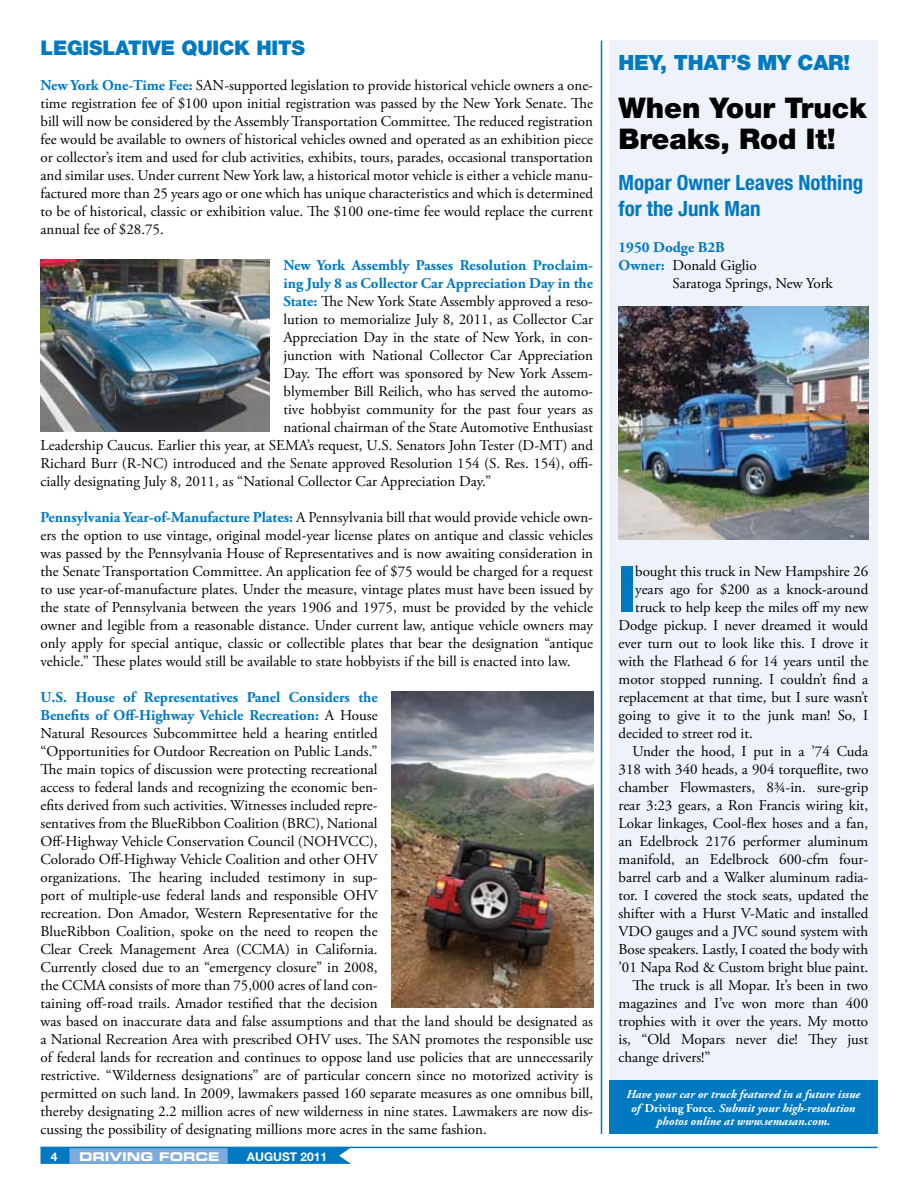
<style>
.page{position:relative;width:918px;height:1188px;background:#fff}
.page>*{position:absolute;margin:0;border:0;box-sizing:border-box;transform-origin:0 0}
.t1{font:900 condensed 64.05px "Helvetica Neue LT Std";color:#0079c1}
.t2{font:900 28.5px/31.3px "Helvetica Neue LT Std";letter-spacing:-.005em;color:#000}
.t3{font:700 condensed 21px/25.2px "Helvetica Neue LT Std";color:#0079c1}
.t4{font:900 21px "Helvetica Neue LT Std";letter-spacing:-.01em;color:#0079c1}
.t5{font:900 20.25px "Helvetica Neue LT Std";letter-spacing:-.01em;color:#0079c1}
.t6{font:15px/18px "Adobe Garamond Pro";color:#000;text-align:justify}
.t7{font:700 15px "Adobe Garamond Pro";color:#0079c1}
.t8{font:italic 700 12px/13.5px "Adobe Garamond Pro";color:#fff;text-align:center}
.t9{font:12px "Eurostile LT Std Bold Ex 2";letter-spacing:-.005em;color:#fff}
.t10{font:700 12px "Helvetica Neue LT Std";color:#fff}
.s1{font-weight:700;color:#0079c1}
.s2{font-style:normal}
</style>
<div class="page">
<svg style="left:40px;top:1148px;width:313px;height:16px;background:#0f81c4"></svg>
<div style="left:69px;top:1148px;width:159px;height:16px;background:#7cacdc;border:2px solid #7cacdc"></div>
<hr style="left:40px;top:1147px;width:838px;height:1px;background:#0079c1">
<div style="left:609px;top:40px;width:269px;height:1071px;background:#eef2fa"></div>
<hr style="left:601px;top:40px;width:1px;height:1094px;background:#0079c1">
<div style="left:609px;top:1080px;width:269px;height:54px;background:#0079c1"></div>
<img style="left:619px;top:306px;width:249px;height:234px">
<img style="left:40px;top:260px;width:230px;height:172px">
<img style="left:391px;top:692px;width:203px;height:316px">
<h3 class="t5" style="left:40px;top:36px;width:266px">LEGISLATIVE QUICK HITS</h3>
<p class="t6" style="left:40px;top:77px;width:554px"><span class="s1">New York One-Time Fee:</span> SAN-supported legislation to provide historical vehicle owners a one&shy;time registration fee of $100 upon initial registration was passed by the New York Senate. The bill will now be considered by the Assembly Transportation Committee. The reduced registration fee would be available to owners of historical vehicles owned and operated as an exhibition piece or collector’s item and used for club activities, exhibits, tours, parades, occasional transportation and similar uses. Under current New York law, a historical motor vehicle is either a vehicle manu&shy;factured more than 25 years ago or one which has unique characteristics and which is determined to be of historical, classic or exhibition value. The $100 one-time fee would replace the current annual fee of $28.75.</p>
<p class="t7" style="left:284px;top:257px;width:311px">New York Assembly Passes Resolution Proclaim-</p>
<p class="t7" style="left:284px;top:275px;width:311px">ing July 8 as Collector Car Appreciation Day in the</p>
<p class="t6" style="left:284px;top:293px;width:311px"><span class="s1">State:</span> The New York State Assembly approved a reso-</p>
<p class="t6" style="left:284px;top:311px;width:311px">lution to memorialize July 8, 2011, as Collector Car</p>
<p class="t6" style="left:284px;top:329px;width:311px">Appreciation Day in the state of New York, in con-</p>
<p class="t6" style="left:284px;top:347px;width:311px">junction with National Collector Car Appreciation</p>
<p class="t6" style="left:284px;top:365px;width:311px">Day. The effort was sponsored by New York Assem-</p>
<p class="t6" style="left:284px;top:383px;width:311px">blymember Bill Reilich, who has served the automo-</p>
<p class="t6" style="left:284px;top:401px;width:311px">tive hobbyist community for the past four years as</p>
<p class="t6" style="left:284px;top:419px;width:311px">national chairman of the State Automotive Enthusiast</p>
<p class="t6" style="left:40px;top:437px;width:554px">Leadership Caucus. Earlier this year, at SEMA’s request, U.S. Senators John Tester (D-MT) and</p>
<p class="t6" style="left:40px;top:455px;width:554px">Richard Burr (R-NC) introduced and the Senate approved Resolution 154 (S. Res. 154), offi-</p>
<p class="t6" style="left:40px;top:473px;width:452px">cially designating July 8, 2011, as “National Collector Car Appreciation Day.”</p>
<p class="t6" style="left:40px;top:509px;width:554px"><span class="s1">Pennsylvania Year-of-Manufacture Plates:</span> A Pennsylvania bill that would provide vehicle own&shy;ers the option to use vintage, original model-year license plates on antique and classic vehicles was passed by the Pennsylvania House of Representatives and is now awaiting consideration in the Senate Transportation Committee. An application fee of $75 would be charged for a request to use year-of-manufacture plates. Under the measure, vintage plates must have been issued by the state of Pennsylvania between the years 1906 and 1975, must be provided by the vehicle owner and legible from a reasonable distance. Under current law, antique vehicle owners may only apply for special antique, classic or collectible plates that bear the designation “antique vehicle.” These plates would still be available to state hobbyists if the bill is enacted into law.</p>
<p class="t6" style="left:40px;top:689px;width:554px;text-align:left"><span class="s1">U.S. House of Representatives Panel Considers the<br>Benefits of Off-Highway Vehicle Recreation:</span> A House<br>Natural Resources Subcommittee held a hearing entitled<br>“Opportunities for Outdoor Recreation on Public Lands.”<br>The main topics of discussion were protecting recreational<br>access to federal lands and recognizing the economic ben-<br>efits derived from such activities. Witnesses included repre-<br>sentatives from the BlueRibbon Coalition (BRC), National<br>Off-Highway Vehicle Conservation Council (NOHVCC),<br>Colorado Off-Highway Vehicle Coalition and other OHV<br>organizations. The hearing included testimony in sup-<br>port of multiple-use federal lands and responsible OHV<br>recreation. Don Amador, Western Representative for the<br>BlueRibbon Coalition, spoke on the need to reopen the<br>Clear Creek Management Area (CCMA) in California.<br>Currently closed due to an “emergency closure” in 2008,<br>the CCMA consists of more than 75,000 acres of land con-<br>taining off-road trails. Amador testified that the decision<br>was based on inaccurate data and false assumptions and that the land should be designated as a National Recreation Area with prescribed OHV uses. The SAN promotes the responsible use of federal lands for recreation and continues to oppose land use policies that are unnecessarily restrictive. “Wilderness designations” are of particular concern since no motorized activity is permitted on such land. In 2009, lawmakers passed 160 separate measures as one omnibus bill, thereby designating 2.2 million acres of new wilderness in nine states. Lawmakers are now dis&shy;cussing the possibility of designating millions more acres in the same fashion.</p>
<p class="t10" style="left:51px;top:1149px;width:8px">4</p>
<p class="t9" style="left:79px;top:1148px;width:142px">DRIVING FORCE</p>
<p class="t10" style="left:247px;top:1149px;width:82px">AUGUST 2011</p>
<h3 class="t4" style="left:619px;top:49px;width:233px">HEY, THAT’S MY CAR!</h3>
<h2 class="t2" style="left:619px;top:92px;width:250px">When Your Truck<br>Breaks, Rod It!</h2>
<h3 class="t3" style="left:619px;top:170px;width:246px">Mopar Owner Leaves Nothing for the Junk Man</h3>
<p class="t7" style="left:619px;top:239px;width:108px">1950 Dodge B2B</p>
<p class="t6" style="left:619px;top:257px;width:140px"><span class="s1">Owner:</span> Donald Giglio</p>
<p class="t6" style="left:673px;top:275px;width:162px">Saratoga Springs, New York</p>
<h1 class="t1" style="left:619px;top:550px;width:18px">I</h1>
<p class="t6" style="left:635px;top:563px;width:235px">bought this truck in New Hampshire 26</p>
<p class="t6" style="left:635px;top:581px;width:235px">years ago for $200 as a knock-around</p>
<p class="t6" style="left:635px;top:599px;width:235px">truck to help keep the miles off my new</p>
<p class="t6" style="left:619px;top:617px;width:251px">Dodge pickup. I never dreamed it would</p>
<p class="t6" style="left:619px;top:635px;width:251px">ever turn out to look like this. I drove it</p>
<p class="t6" style="left:619px;top:653px;width:251px">with the Flathead 6 for 14 years until the</p>
<p class="t6" style="left:619px;top:671px;width:251px">motor stopped running. I couldn’t find a</p>
<p class="t6" style="left:619px;top:689px;width:251px">replacement at that time, but I sure wasn’t</p>
<p class="t6" style="left:619px;top:707px;width:251px">going to give it to the junk man! So, I</p>
<p class="t6" style="left:619px;top:725px;width:136px">decided to street rod it.</p>
<p class="t6" style="left:632px;top:743px;width:237px">Under the hood, I put in a ’74 Cuda</p>
<p class="t6" style="left:619px;top:761px;width:251px">318 with 340 heads, a 904 torqueflite, two</p>
<p class="t6" style="left:619px;top:779px;width:251px">chamber Flowmasters, 83/4-in. sure-grip</p>
<p class="t6" style="left:619px;top:797px;width:251px">rear 3:23 gears, a Ron Francis wiring kit,</p>
<p class="t6" style="left:619px;top:815px;width:251px">Lokar linkages, Cool-flex hoses and a fan,</p>
<p class="t6" style="left:619px;top:833px;width:251px">an Edelbrock 2176 performer aluminum</p>
<p class="t6" style="left:619px;top:851px;width:251px">manifold, an Edelbrock 600-cfm four-</p>
<p class="t6" style="left:619px;top:869px;width:251px">barrel carb and a Walker aluminum radia-</p>
<p class="t6" style="left:619px;top:887px;width:251px">tor. I covered the stock seats, updated the</p>
<p class="t6" style="left:619px;top:905px;width:251px">shifter with a Hurst V-Matic and installed</p>
<p class="t6" style="left:619px;top:923px;width:251px">VDO gauges and a JVC sound system with</p>
<p class="t6" style="left:619px;top:941px;width:251px">Bose speakers. Lastly, I coated the body with</p>
<p class="t6" style="left:619px;top:959px;width:251px">’01 Napa Rod &amp; Custom bright blue paint.</p>
<p class="t6" style="left:632px;top:977px;width:237px">The truck is all Mopar. It’s been in two</p>
<p class="t6" style="left:619px;top:995px;width:251px">magazines and I’ve won more than 400</p>
<p class="t6" style="left:619px;top:1013px;width:251px">trophies with it over the years. My motto</p>
<p class="t6" style="left:619px;top:1031px;width:251px">is, “Old Mopars never die! They just</p>
<p class="t6" style="left:619px;top:1049px;width:94px">change drivers!”</p>
<p class="t8" style="left:626px;top:1088px;width:236px">Have your car or truck featured in a future issue of <span class="s2">Driving Force</span>. Submit your high-resolution photos online at www.semasan.com.</p>
</div>
